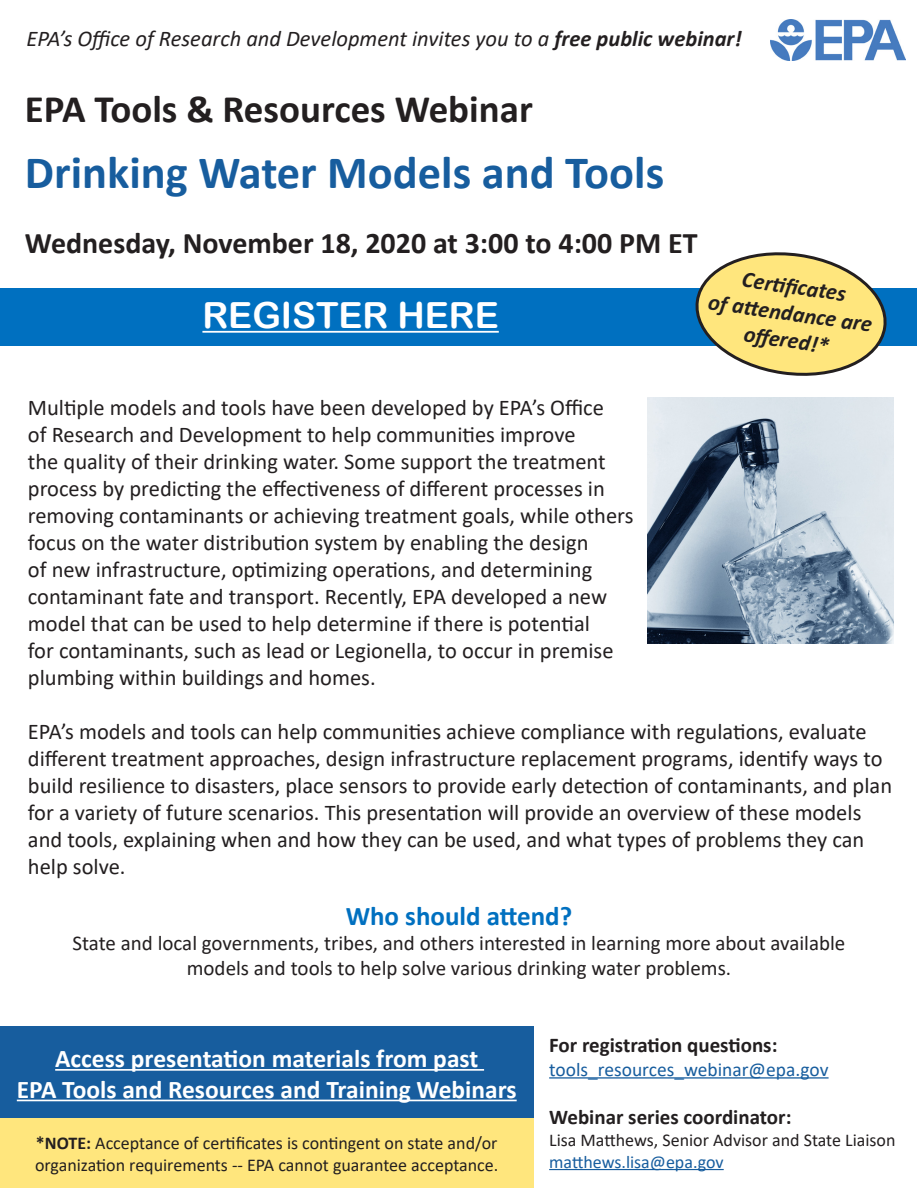
<style>
.page{position:relative;width:918px;height:1188px;background:#fff}
.page>*{position:absolute;margin:0;border:0;box-sizing:border-box;transform-origin:0 0}
.t1{font:700 46.5px "Calibri";color:#175d9e}
.t2{font:700 39px "Calibri";color:#231f20}
.t3{font:36px "Arial Rounded MT Bold";color:#fff}
.t4{font:700 30px "Calibri";color:#231f20}
.t5{font:700 27px "Calibri";color:#0070c0}
.t6{font:700 25.5px "Calibri";color:#fff}
.t7{font:22.5px/27px "Calibri";color:#231f20}
.t8{font:italic 22.5px "Calibri";color:#231f20}
.t9{font:italic 700 22.5px "Calibri";color:#231f20}
.t10{font:21px/25.2px "Calibri";color:#231f20;text-align:center}
.t11{font:700 21px "Calibri";color:#231f20}
.t12{font:19.5px "Calibri";color:#175d9e}
.t13{font:18px "Calibri";color:#231f20}
.t14{font:18px "Calibri";color:#175d9e}
.s1{font-weight:700}
</style>
<div class="page">
<div style="left:1px;top:289px;width:916px;height:57px;background:#0070c0"></div>
<hr style="left:202px;top:331px;width:297px;height:2px;background:#fff">
<div style="left:0;top:1026px;width:534px;height:93px;background:#175d9e"></div>
<hr style="left:55px;top:1069px;width:429px;height:2px;background:#fff">
<hr style="left:17px;top:1100px;width:500px;height:1px;background:#fff">
<svg style="left:689px;top:252px;width:204px;height:124px"></svg>
<img style="left:771px;top:19px;width:134px;height:42px">
<div style="left:0;top:1119px;width:534px;height:69px;background:#ffe67d"></div>
<hr style="left:549px;top:1077px;width:280px;height:2px;background:#175d9e">
<hr style="left:549px;top:1169px;width:175px;height:1px;background:#175d9e">
<img style="left:648px;top:398px;width:245px;height:245px">
<p class="t8" style="left:26px;top:23px;width:717px">EPA’s Office of Research and Development invites you to a <span class="s1">free public webinar!</span></p>
<p class="t2" style="left:25px;top:81px;width:509px">EPA Tools &amp; Resources Webinar</p>
<p class="t1" style="left:25px;top:140px;width:641px">Drinking Water Models and Tools</p>
<p class="t4" style="left:25px;top:222px;width:674px">Wednesday, November 18, 2020 at 3:00 to 4:00 PM ET</p>
<p class="t3" style="left:202px;top:294px;width:298px">REGISTER HERE</p>
<p class="t9" style="left:744px;top:263px;width:106px;rotate:8deg">Certificates</p>
<p class="t9" style="left:711px;top:286px;width:167px;rotate:8deg">of att endance are</p>
<p class="t9" style="left:746px;top:318px;width:87px;rotate:8deg">off ered!*</p>
<p class="t7" style="left:28px;top:393px;width:607px">Multiple models and tools have been developed by EPA’s Office<br>of Research and Development to help communities improve<br>the quality of their drinking water. Some support the treatment process by predicting the effectiveness of different processes in removing contaminants or achieving treatment goals, while others focus on the water distribution system by enabling the design<br>of new infrastructure, optimizing operations, and determining contaminant fate and transport. Recently, EPA developed a new model that can be used to help determine if there is potential<br>for contaminants, such as lead or Legionella, to occur in premise plumbing within buildings and homes.</p>
<p class="t7" style="left:28px;top:717px;width:866px">EPA’s models and tools can help communities achieve compliance with regulations, evaluate different treatment approaches, design infrastructure replacement programs, identify ways to build resilience to disasters, place sensors to provide early detection of contaminants, and plan for a variety of future scenarios. This presentation will provide an overview of these models and tools, explaining when and how they can be used, and what types of problems they can help solve.</p>
<p class="t5" style="left:346px;top:897px;width:228px">Who should attend?</p>
<p class="t10" style="left:73px;top:930px;width:774px">State and local governments, tribes, and others interested in learning more about available models and tools to help solve various drinking water problems.</p>
<p class="t6" style="left:55px;top:1040px;width:425px">Access presentation materials from past</p>
<p class="t6" style="left:17px;top:1071px;width:501px">EPA Tools and Resources and Training Webinars</p>
<p class="t13" style="left:36px;top:1131px;width:463px"><span class="s1">*NOTE:</span> Acceptance of certificates is contingent on state and/or</p>
<p class="t13" style="left:35px;top:1153px;width:465px">organization requirements -- EPA cannot guarantee acceptance.</p>
<p class="t11" style="left:549px;top:1030px;width:230px">For registration questions:</p>
<p class="t12" style="left:549px;top:1056px;width:281px">tools_resources_webinar@epa.gov</p>
<p class="t11" style="left:549px;top:1102px;width:244px">Webinar series coordinator:</p>
<p class="t13" style="left:549px;top:1127px;width:348px">Lisa Matthews, Senior Advisor and State Liaison</p>
<p class="t14" style="left:549px;top:1149px;width:176px">matthews.lisa@epa.gov</p>
</div>
